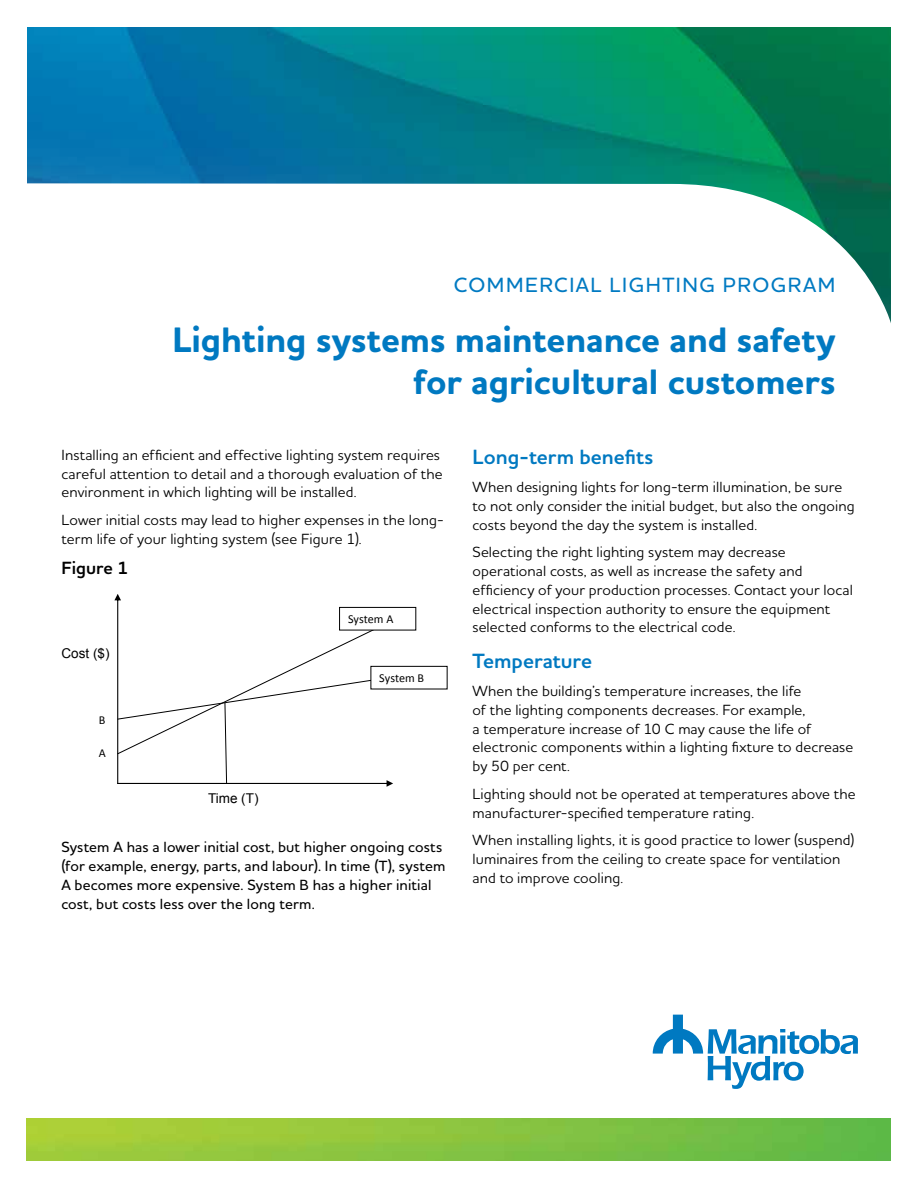
<style>
.page{position:relative;width:918px;height:1188px;background:#fff}
.page>*{position:absolute;margin:0;border:0;box-sizing:border-box;transform-origin:0 0}
.t1{font:700 expanded 36px/42px "MH Houschka Std";color:#0079c1;text-align:right}
.t2{font:700 21px "MH Houschka Std";color:#0079c1}
.t3{font:500 21px "MH Houschka Std";letter-spacing:.07em;color:#007ac2}
.t4{font:700 18px "MH Houschka Std";color:#000}
.t5{font:15px/18.8px "MH Houschka Std";letter-spacing:.005em;color:#000}
.t6{font:500 15px/18.8px "MH Houschka Std";letter-spacing:.01em;color:#000}
.t7{font:13.5px "Arial";color:#000}
.t8{font:12.15px "Calibri";color:#000}
</style>
<div class="page">
<img style="left:27px;top:27px;width:864px;height:296px">
<img style="left:27px;top:1119px;width:864px;height:42px">
<svg style="left:653px;top:1015px;width:205px;height:74px"></svg>
<svg style="left:114px;top:594px;width:279px;height:193px"></svg>
<div style="left:371px;top:666px;width:76px;height:23px;background:#fff"></div>
<div style="left:370px;top:666px;width:78px;height:23px;border:1px solid #000"></div>
<div style="left:340px;top:607px;width:76px;height:23px;background:#fff"></div>
<div style="left:339px;top:607px;width:77px;height:23px;border:1px solid #000"></div>
<h2 class="t3" style="left:454px;top:271px;width:383px">COMMERCIAL LIGHTING PROGRAM</h2>
<h1 class="t1" style="left:172px;top:320px;width:665px">Lighting systems maintenance and safety for agricultural customers</h1>
<p class="t5" style="left:62px;top:445px;width:383px">Installing an efficient and effective lighting system requires careful attention to detail and a thorough evaluation of the environment in which lighting will be installed.</p>
<p class="t5" style="left:62px;top:510px;width:384px">Lower initial costs may lead to higher expenses in the long&shy;term life of your lighting system (see Figure 1).</p>
<p class="t4" style="left:62px;top:556px;width:68px">Figure 1</p>
<p class="t7" style="left:62px;top:644px;width:50px">Cost ($)</p>
<p class="t8" style="left:99px;top:713px;width:8px">B</p>
<p class="t8" style="left:99px;top:746px;width:9px">A</p>
<p class="t7" style="left:208px;top:789px;width:52px">Time (T)</p>
<p class="t8" style="left:348px;top:612px;width:47px">System A</p>
<p class="t8" style="left:379px;top:671px;width:46px">System B</p>
<p class="t6" style="left:61px;top:837px;width:386px">System A has a lower initial cost, but higher ongoing costs (for example, energy, parts, and labour). In time (T), system A becomes more expensive. System B has a higher initial cost, but costs less over the long term.</p>
<h2 class="t2" style="left:472px;top:444px;width:183px">Long-term benefits</h2>
<p class="t5" style="left:472px;top:477px;width:384px">When designing lights for long-term illumination, be sure to not only consider the initial budget, but also the ongoing costs beyond the day the system is installed.</p>
<p class="t5" style="left:472px;top:543px;width:382px">Selecting the right lighting system may decrease operational costs, as well as increase the safety and efficiency of your production processes. Contact your local electrical inspection authority to ensure the equipment selected conforms to the electrical code.</p>
<h2 class="t2" style="left:472px;top:648px;width:121px">Temperature</h2>
<p class="t5" style="left:472px;top:681px;width:382px">When the building’s temperature increases, the life<br>of the lighting components decreases. For example,<br>a temperature increase of 10 C may cause the life of electronic components within a lighting fixture to decrease by 50 per cent.</p>
<p class="t5" style="left:472px;top:784px;width:385px">Lighting should not be operated at temperatures above the manufacturer-specified temperature rating.</p>
<p class="t5" style="left:472px;top:831px;width:383px">When installing lights, it is good practice to lower (suspend) luminaires from the ceiling to create space for ventilation and to improve cooling.</p>
</div>
